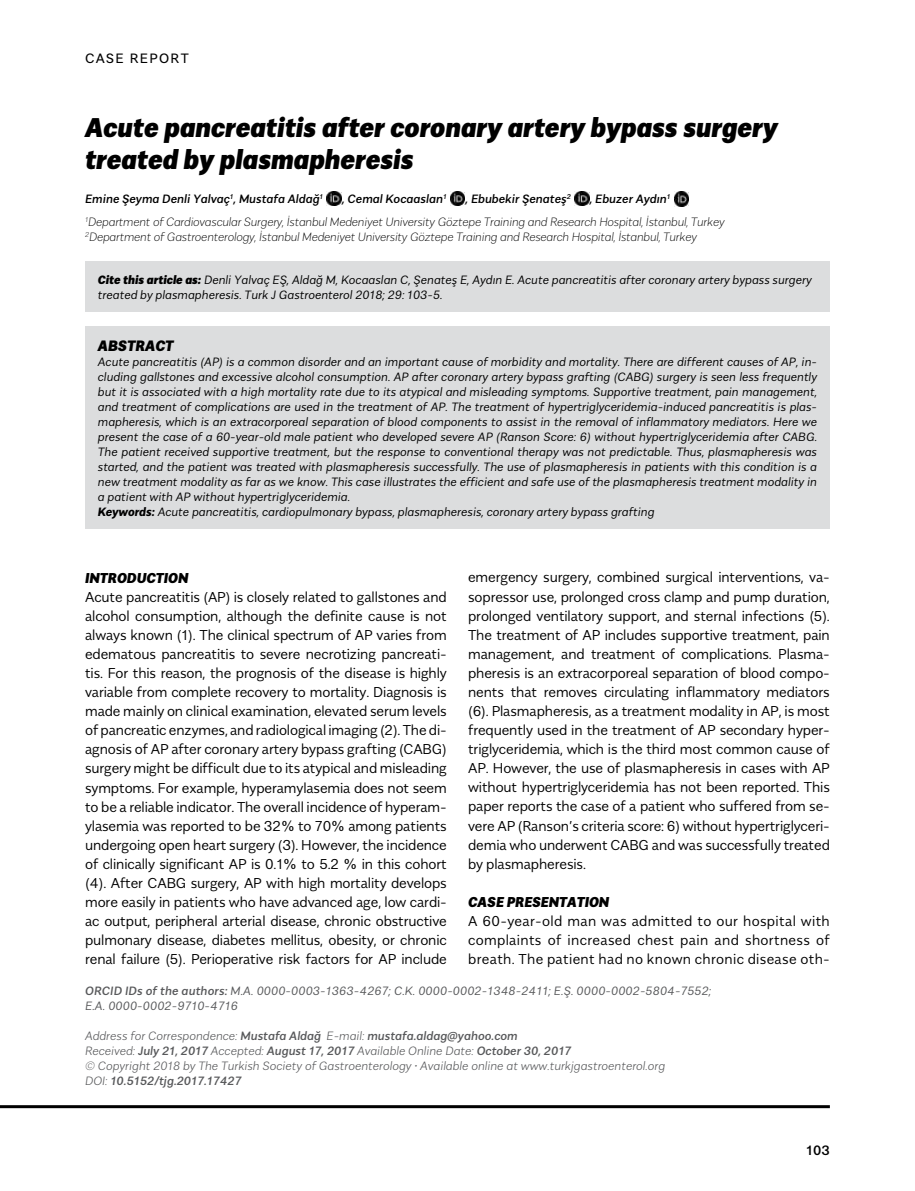
<style>
.page{position:relative;width:915px;height:1191px;background:#fff}
.page>*{position:absolute;margin:0;border:0;box-sizing:border-box;transform-origin:0 0}
.t1{font:italic 900 27px/31.5px "Alergia Normal";color:#000}
.t2{font:italic 900 15px "Alergia Normal";color:#000}
.t3{font:300 14.25px/19px "Alergia Normal";letter-spacing:-.01em;color:#000;text-align:justify}
.t4{font:italic 900 14.25px "Alergia Normal";color:#000}
.t5{font:13.5px "Alergia Normal";letter-spacing:.1em;color:#000}
.t6{font:500 13.5px "Alergia Normal";color:#000}
.t7{font:italic 300 12px/15px "Alergia Normal";color:#000}
.t8{font:italic 200 12px/15px "Alergia Normal";color:#58595b}
.t9{font:italic 300 expanded 12px/23.5px "Alergia Normal";letter-spacing:-.015em;color:#000}
.t10{font:italic 300 12px/15px "Alergia Normal";letter-spacing:.01em;color:#58595b}
.t11{font:italic 500 12px "Alergia Normal";color:#000}
.s1{font-weight:500;font-stretch:normal}
.s2{font-weight:900}
.s3{font-weight:700}
.s4{font-weight:500}
</style>
<div class="page">
<img style="left:327px;top:191px;width:14px;height:15px">
<img style="left:450px;top:191px;width:14px;height:15px">
<img style="left:574px;top:191px;width:15px;height:15px">
<img style="left:674px;top:192px;width:14px;height:14px">
<div style="left:85px;top:326px;width:744px;height:202px;background:#dcddde"></div>
<hr style="left:0;top:1105px;width:829px;height:3px;background:#000">
<div style="left:85px;top:261px;width:744px;height:50px;background:#dcddde"></div>
<p class="t5" style="left:85px;top:48px;width:105px">CASE REPORT</p>
<h1 class="t1" style="left:85px;top:109px;width:694px">Acute pancreatitis after coronary artery bypass surgery treated by plasmapheresis</h1>
<p class="t11" style="left:85px;top:189px;width:239px">Emine Şeyma Denli Yalvaç<sup>1</sup>, Mustafa Aldağ<sup>1</sup></p>
<p class="t11" style="left:342px;top:189px;width:106px">, Cemal Kocaaslan<sup>1</sup></p>
<p class="t11" style="left:465px;top:189px;width:107px">, Ebubekir Şenateş<sup>2</sup></p>
<p class="t9" style="left:85px;top:185px;width:640px;text-indent:504px"><span class="s1">, Ebuzer Aydın</span><sup>1<br></sup><sup>1</sup>Department of Cardiovascular Surgery, İstanbul Medeniyet University Göztepe Training and Research Hospital, İstanbul, Turkey</p>
<p class="t9" style="left:85px;top:224px;width:613px"><sup>2</sup>Department of Gastroenterology, İstanbul Medeniyet University Göztepe Training and Research Hospital, İstanbul, Turkey</p>
<p class="t7" style="left:98px;top:271px;width:715px"><span class="s2">Cite this article as:</span> Denli Yalvaç EŞ, Aldağ M, Kocaaslan C, Şenateş E, Aydın E. Acute pancreatitis after coronary artery bypass surgery treated by plasmapheresis. Turk J Gastroenterol 2018; 29: 103-5.</p>
<p class="t2" style="left:98px;top:333px;width:77px">ABSTRACT</p>
<p class="t7" style="left:98px;top:353px;width:720px">Acute pancreatitis (AP) is a common disorder and an important cause of morbidity and mortality. There are different causes of AP, in&shy;cluding gallstones and excessive alcohol consumption. AP after coronary artery bypass grafting (CABG) surgery is seen less frequently but it is associated with a high mortality rate due to its atypical and misleading symptoms. Supportive treatment, pain management, and treatment of complications are used in the treatment of AP. The treatment of hypertriglyceridemia-induced pancreatitis is plas&shy;mapheresis, which is an extracorporeal separation of blood components to assist in the removal of inflammatory mediators. Here we present the case of a 60-year-old male patient who developed severe AP (Ranson Score: 6) without hypertriglyceridemia after CABG.<br>The patient received supportive treatment, but the response to conventional therapy was not predictable. Thus, plasmapheresis was started, and the patient was treated with plasmapheresis successfully. The use of plasmapheresis in patients with this condition is a new treatment modality as far as we know. This case illustrates the efficient and safe use of the plasmapheresis treatment modality in a patient with AP without hypertriglyceridemia.<br><span class="s3">Keywords:</span> Acute pancreatitis, cardiopulmonary bypass, plasmapheresis, coronary artery bypass grafting</p>
<p class="t4" style="left:85px;top:566px;width:105px">INTRODUCTION</p>
<p class="t3" style="left:85px;top:586px;width:363px">Acute pancreatitis (AP) is closely related to gallstones and alcohol consumption, although the definite cause is not always known (1). The clinical spectrum of AP varies from edematous pancreatitis to severe necrotizing pancreati&shy;tis. For this reason, the prognosis of the disease is highly variable from complete recovery to mortality. Diagnosis is made mainly on clinical examination, elevated serum levels of pancreatic enzymes, and radiological imaging (2). The di&shy;agnosis of AP after coronary artery bypass grafting (CABG) surgery might be difficult due to its atypical and misleading symptoms. For example, hyperamylasemia does not seem to be a reliable indicator. The overall incidence of hyperam&shy;ylasemia was reported to be 32% to 70% among patients undergoing open heart surgery (3). However, the incidence of clinically significant AP is 0.1% to 5.2 % in this cohort (4). After CABG surgery, AP with high mortality develops more easily in patients who have advanced age, low cardi&shy;ac output, peripheral arterial disease, chronic obstructive pulmonary disease, diabetes mellitus, obesity, or chronic renal failure (5). Perioperative risk factors for AP include</p>
<p class="t3" style="left:468px;top:567px;width:363px">emergency surgery, combined surgical interventions, va&shy;sopressor use, prolonged cross clamp and pump duration, prolonged ventilatory support, and sternal infections (5).<br>The treatment of AP includes supportive treatment, pain management, and treatment of complications. Plasma&shy;pheresis is an extracorporeal separation of blood compo&shy;nents that removes circulating inflammatory mediators (6). Plasmapheresis, as a treatment modality in AP, is most frequently used in the treatment of AP secondary hyper&shy;triglyceridemia, which is the third most common cause of AP. However, the use of plasmapheresis in cases with AP without hypertriglyceridemia has not been reported. This paper reports the case of a patient who suffered from se&shy;vere AP (Ranson’s criteria score: 6) without hypertriglyceri&shy;demia who underwent CABG and was successfully treated by plasmapheresis.</p>
<p class="t4" style="left:468px;top:890px;width:143px">CASE PRESENTATION</p>
<p class="t3" style="left:468px;top:910px;width:363px">A 60-year-old man was admitted to our hospital with complaints of increased chest pain and shortness of breath. The patient had no known chronic disease oth-</p>
<p class="t10" style="left:85px;top:981px;width:627px"><span class="s4">ORCID IDs of the authors:</span> M.A. 0000-0003-1363-4267; C.K. 0000-0002-1348-2411; E.Ş. 0000-0002-5804-7552;<br>E.A. 0000-0002-9710-4716</p>
<p class="t8" style="left:85px;top:1027px;width:581px">Address for Correspondence: <span class="s4">Mustafa Aldağ</span> E-mail: <span class="s4">mustafa.aldag@yahoo.com<br></span>Received: <span class="s4">July 21, 2017</span> Accepted: <span class="s4">August 17, 2017</span> Available Online Date: <span class="s4">October 30, 2017<br></span>© Copyright 2018 by The Turkish Society of Gastroenterology • Available online at www.turkjgastroenterol.org DOI: <span class="s4">10.5152/tjg.2017.17427</span></p>
<p class="t6" style="left:805px;top:1139px;width:25px">103</p>
</div>
